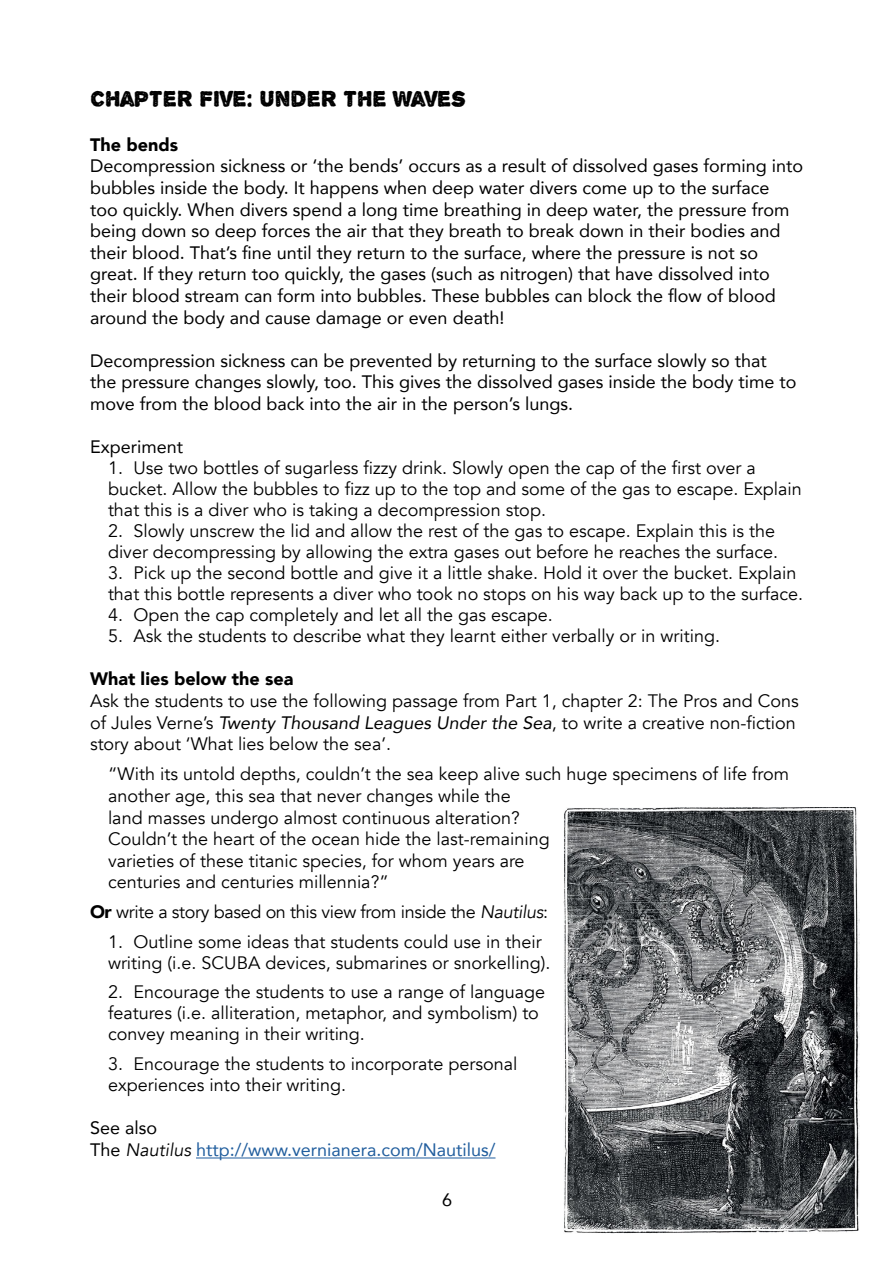
<style>
.page{position:relative;width:893px;height:1263px;background:#fff}
.page>*{position:absolute;margin:0;border:0;box-sizing:border-box;transform-origin:0 0}
.t1{font:24px "Alpha Echo";color:#000}
.t2{font:18px/21px "Avenir";color:#000}
.t3{font:18px/21.6px "Avenir";color:#000}
.t4{font:18px/21.6px "Avenir";color:#215e9e}
.t5{font:18px "Avenir";letter-spacing:-.02em;color:#000}
.t6{font:900 18px "Avenir";color:#000}
.s1{font-style:italic}
.s2{font-weight:900}
.s3{color:#000}
.s4{font-style:italic;color:#000}
</style>
<div class="page">
<hr style="left:196px;top:1157px;width:299px;height:1px;background:#215e9e">
<img style="left:564px;top:807px;width:295px;height:426px">
<h1 class="t1" style="left:90px;top:86px;width:378px">CHAPTER FIVE: UNDER THE WAVES</h1>
<p class="t6" style="left:90px;top:129px;width:90px">The bends</p>
<p class="t3" style="left:90px;top:155px;width:714px">Decompression sickness or ‘the bends’ occurs as a result of dissolved gases forming into bubbles inside the body. It happens when deep water divers come up to the surface<br>too quickly. When divers spend a long time breathing in deep water, the pressure from being down so deep forces the air that they breath to break down in their bodies and their blood. That’s fine until they return to the surface, where the pressure is not so great. If they return too quickly, the gases (such as nitrogen) that have dissolved into their blood stream can form into bubbles. These bubbles can block the flow of blood around the body and cause damage or even death!</p>
<p class="t3" style="left:90px;top:349px;width:708px">Decompression sickness can be prevented by returning to the surface slowly so that the pressure changes slowly, too. This gives the dissolved gases inside the body time to move from the blood back into the air in the person’s lungs.</p>
<p class="t3" style="left:90px;top:435px;width:95px">Experiment</p>
<p class="t2" style="left:108px;top:458px;width:695px">1. Use two bottles of sugarless fizzy drink. Slowly open the cap of the first over a bucket. Allow the bubbles to fizz up to the top and some of the gas to escape. Explain that this is a diver who is taking a decompression stop.</p>
<p class="t2" style="left:108px;top:521px;width:672px">2. Slowly unscrew the lid and allow the rest of the gas to escape. Explain this is the diver decompressing by allowing the extra gases out before he reaches the surface.</p>
<p class="t2" style="left:108px;top:563px;width:697px">3. Pick up the second bottle and give it a little shake. Hold it over the bucket. Explain that this bottle represents a diver who took no stops on his way back up to the surface.</p>
<p class="t2" style="left:108px;top:605px;width:446px">4. Open the cap completely and let all the gas escape.</p>
<p class="t2" style="left:108px;top:626px;width:613px">5. Ask the students to describe what they learnt either verbally or in writing.</p>
<p class="t6" style="left:90px;top:664px;width:205px">What lies below the sea</p>
<p class="t2" style="left:90px;top:690px;width:710px;line-height:21.6px">Ask the students to use the following passage from Part 1, chapter 2: The Pros and Cons of Jules Verne’s <span class="s1">Twenty Thousand Leagues Under the Sea</span>, to write a creative non-fiction story about ‘What lies below the sea’.</p>
<p class="t2" style="left:108px;top:764px;width:683px;line-height:21.6px">“With its untold depths, couldn’t the sea keep alive such huge specimens of life from another age, this sea that never changes while the<br>land masses undergo almost continuous alteration?<br>Couldn’t the heart of the ocean hide the last-remaining<br>varieties of these titanic species, for whom years are<br>centuries and centuries millennia?”</p>
<p class="t5" style="left:90px;top:901px;width:459px"><span class="s2">Or</span> write a story based on this view from inside the <span class="s1">Nautilus</span>:</p>
<p class="t2" style="left:108px;top:931px;width:444px">1. Outline some ideas that students could use in their writing (i.e. SCUBA devices, submarines or snorkelling).</p>
<p class="t2" style="left:108px;top:982px;width:439px">2. Encourage the students to use a range of language features (i.e. alliteration, metaphor, and symbolism) to convey meaning in their writing.</p>
<p class="t2" style="left:108px;top:1053px;width:411px">3. Encourage the students to incorporate personal experiences into their writing.</p>
<p class="t4" style="left:90px;top:1116px;width:407px"><span class="s3">See also<br>The</span> <span class="s4">Nautilus</span> http://www.vernianera.com/Nautilus/</p>
<p class="t3" style="left:442px;top:1188px;width:12px">6</p>
</div>
